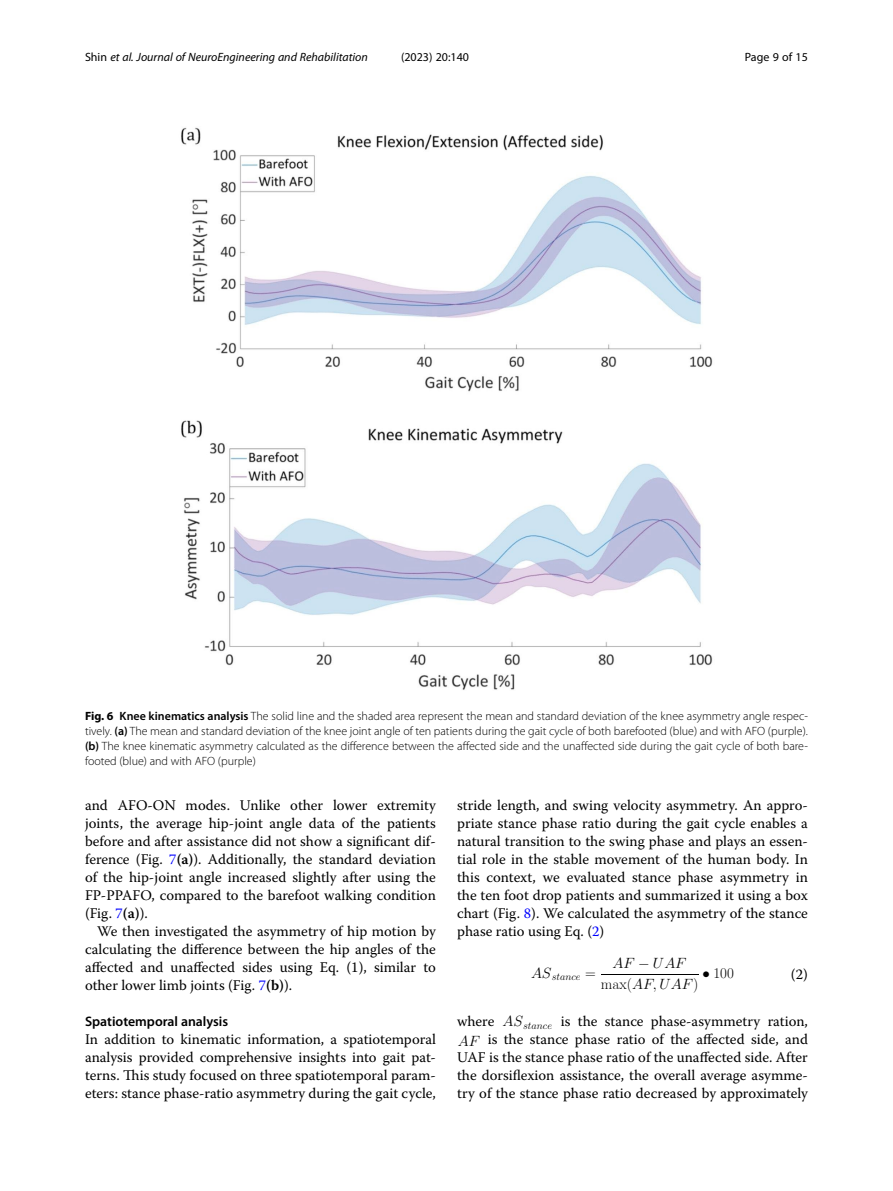
<style>
.page{position:relative;width:893px;height:1191px;background:#fff}
.page>*{position:absolute;margin:0;border:0;box-sizing:border-box;transform-origin:0 0}
.t1{font:14.85px/20.2px "CMMI12";letter-spacing:.005em;color:#000;text-align:center}
.t2{font:14.85px "CMR17";color:#000}
.Body_Text{font:14.7px/18px "Warnock Pro";color:#000;text-align:justify}
.Body_Text_Indent{font:14.7px/18px "Warnock Pro";color:#000;text-align:justify}
.EQ{font:14.7px "Warnock Pro";color:#000}
.Head_2{font:600 13.8px "Myriad Pro";color:#000}
.Figure_Caption{font:300 12px/15px "Myriad Pro";color:#000;text-align:justify}
.t3{font:italic 12px "Myriad Pro";color:#000}
.t4{font:12px "Myriad Pro";color:#000}
.t5{font:10.35px "CMMI12";letter-spacing:.005em;color:#000}
.s1{font-style:normal}
.s2{font-weight:700}
.s3{font-weight:600}
.s4{color:#00f}
.s5{font-family:"CMSY10"}
.s6{font-family:"SFRM1728"}
.s7{font-family:"CMR17"}
</style>
<div class="page">
<img style="left:601px;top:974px;width:97px;height:1px">
<img style="left:181px;top:127px;width:532px;height:563px">
<p class="t3" style="left:85px;top:50px;width:284px"><span class="s1">Shin</span> et al. Journal of NeuroEngineering and Rehabilitation</p>
<p class="t4" style="left:401px;top:50px;width:70px">(2023) 20:140</p>
<p class="t4" style="left:745px;top:50px;width:65px">Page 9 of 15</p>
<p class="Figure_Caption" style="left:85px;top:708px;width:724px"><span class="s2">Fig. 6</span> <span class="s3">Knee kinematics analysis</span> The solid line and the shaded area represent the mean and standard deviation of the knee asymmetry angle respec&shy;tively. <span class="s3">(a)</span> The mean and standard deviation of the knee joint angle of ten patients during the gait cycle of both barefooted (blue) and with AFO (purple). <span class="s3">(b)</span> The knee kinematic asymmetry calculated as the difference between the affected side and the unaffected side during the gait cycle of both bare&shy;footed (blue) and with AFO (purple)</p>
<p class="Body_Text" style="left:85px;top:796px;width:352px">and AFO-ON modes. Unlike other lower extremity joints, the average hip-joint angle data of the patients before and after assistance did not show a significant dif&shy;ference (Fig. <span class="s4">7</span><span class="s3">(a)</span>). Additionally, the standard deviation of the hip-joint angle increased slightly after using the FP-PPAFO, compared to the barefoot walking condition (Fig. <span class="s4">7</span><span class="s3">(a)</span>).</p>
<p class="Body_Text_Indent" style="left:85px;top:922px;width:352px;text-indent:12px">We then investigated the asymmetry of hip motion by calculating the difference between the hip angles of the affected and unaffected sides using Eq. (1), similar to other lower limb joints (Fig. <span class="s4">7</span><span class="s3">(b)</span>).</p>
<p class="Head_2" style="left:85px;top:1013px;width:145px">Spatiotemporal analysis</p>
<p class="Body_Text" style="left:85px;top:1030px;width:352px">In addition to kinematic information, a spatiotemporal analysis provided comprehensive insights into gait pat&shy;terns. This study focused on three spatiotemporal param&shy;eters: stance phase-ratio asymmetry during the gait cycle,</p>
<p class="Body_Text" style="left:457px;top:796px;width:352px">stride length, and swing velocity asymmetry. An appro&shy;priate stance phase ratio during the gait cycle enables a natural transition to the swing phase and plays an essen&shy;tial role in the stable movement of the human body. In this context, we evaluated stance phase asymmetry in the ten foot drop patients and summarized it using a box chart (Fig. <span class="s4">8</span>). We calculated the asymmetry of the stance phase ratio using Eq. (<span class="s4">2</span>)</p>
<p class="t5" style="left:531px;top:972px;width:66px"><sup>AS</sup>stance <sup>=</sup></p>
<p class="t1" style="left:601px;top:954px;width:99px">AF <span class="s5">−</span> UAF <span class="s6">max</span><span class="s7">(</span>AF, UAF<span class="s7">)</span></p>
<p class="t2" style="left:703px;top:967px;width:33px"><span class="s5">•</span> 100</p>
<p class="EQ" style="left:791px;top:965px;width:18px">(2)</p>
<p class="Body_Text" style="left:457px;top:1012px;width:39px">where</p>
<p class="t5" style="left:502px;top:1020px;width:51px"><sup>AS</sup>stance</p>
<p class="Body_Text" style="left:561px;top:1012px;width:249px">is the stance phase-asymmetry ration,</p>
<p class="t1" style="left:458px;top:1031px;width:22px">AF</p>
<p class="Body_Text" style="left:457px;top:1030px;width:352px;text-indent:31px">is the stance phase ratio of the affected side, and UAF is the stance phase ratio of the unaffected side. After the dorsiflexion assistance, the overall average asymme&shy;try of the stance phase ratio decreased by approximately</p>
</div>
